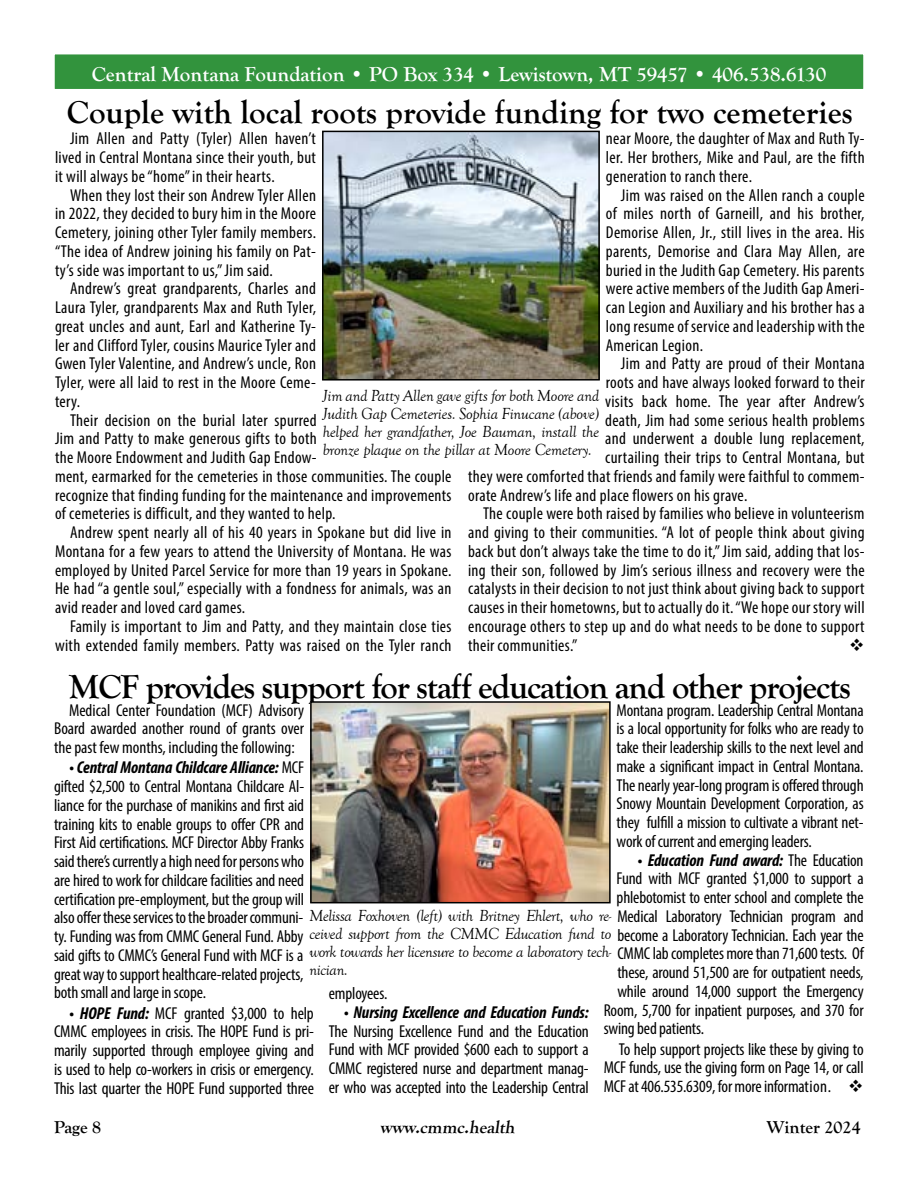
<style>
.page{position:relative;width:918px;height:1188px;background:#fff}
.page>*{position:absolute;margin:0;border:0;box-sizing:border-box;transform-origin:0 0}
.t1{font:700 34.5px "Goudy Old Style T";letter-spacing:-.03em;color:#000}
.t2{font:700 33px "Goudy Old Style T";color:#000}
.t3{font:700 21px "Goudy Old Style T";color:#fff}
.t4{font:700 18px "Goudy Old Style T";color:#000}
.t5{font:condensed 17.25px/18.8px "Myriad Pro";letter-spacing:.02em;color:#000;text-align:justify}
.t6{font:condensed 17.25px "Myriad Pro";letter-spacing:-.01em;color:#000}
.t7{font:italic 700 condensed 17.25px "Myriad Pro";letter-spacing:-.01em;color:#000}
.t8{font:italic 16.5px/18px "Goudy Old Style T";letter-spacing:-.02em;color:#000}
.s1{font-weight:700;font-style:italic}
.s2{font-family:"Myriad Pro";font-style:normal;font-stretch:condensed;font-size:17.25px}
</style>
<div class="page">
<div style="left:54px;top:54px;width:810px;height:36px;background:#32933d"></div>
<div style="left:53px;top:53px;width:812px;height:37px;border:2px solid #fff"></div>
<img style="left:313px;top:704px;width:295px;height:196px">
<div style="left:310px;top:701px;width:301px;height:202px;border:2px solid #000"></div>
<img style="left:325px;top:134px;width:272px;height:244px">
<div style="left:322px;top:131px;width:278px;height:250px;border:2px solid #000"></div>
<p class="t3" style="left:92px;top:62px;width:736px">Central Montana Foundation • PO Box 334 • Lewistown, MT 59457 • 406.538.6130</p>
<h2 class="t2" style="left:67px;top:93px;width:787px">Couple with local roots provide funding for two cemeteries</h2>
<p class="t5" style="left:606px;top:129px;width:260px">near Moore, the daughter of Max and Ruth Ty&shy;ler. Her brothers, Mike and Paul, are the fifth generation to ranch there.</p>
<p class="t5" style="left:606px;top:185px;width:260px;text-indent:15px">Jim was raised on the Allen ranch a couple of miles north of Garneill, and his brother, Demorise Allen, Jr., still lives in the area. His parents, Demorise and Clara May Allen, are buried in the Judith Gap Cemetery. His parents were active members of the Judith Gap Ameri&shy;can Legion and Auxiliary and his brother has a long resume of service and leadership with the American Legion.</p>
<p class="t5" style="left:621px;top:354px;width:245px">Jim and Patty are proud of their Montana</p>
<p class="t5" style="left:606px;top:373px;width:260px">roots and have always looked forward to their</p>
<p class="t5" style="left:605px;top:392px;width:261px">visits back home. The year after Andrew’s</p>
<p class="t5" style="left:605px;top:410px;width:261px">death, Jim had some serious health problems</p>
<p class="t5" style="left:605px;top:429px;width:261px">and underwent a double lung replacement,</p>
<p class="t5" style="left:605px;top:448px;width:261px">curtailing their trips to Central Montana, but</p>
<p class="t5" style="left:468px;top:467px;width:398px">they were comforted that friends and family were faithful to commem-</p>
<p class="t5" style="left:468px;top:485px;width:281px">orate Andrew’s life and place flowers on his grave.</p>
<p class="t5" style="left:483px;top:504px;width:383px">The couple were both raised by families who believe in volunteerism</p>
<p class="t5" style="left:468px;top:523px;width:398px">and giving to their communities. “A lot of people think about giving</p>
<p class="t5" style="left:468px;top:542px;width:398px">back but don’t always take the time to do it,” Jim said, adding that los-</p>
<p class="t5" style="left:468px;top:560px;width:398px">ing their son, followed by Jim’s serious illness and recovery were the</p>
<p class="t5" style="left:468px;top:579px;width:398px">catalysts in their decision to not just think about giving back to support</p>
<p class="t5" style="left:468px;top:598px;width:398px">causes in their hometowns, but to actually do it. “We hope our story will</p>
<p class="t5" style="left:468px;top:617px;width:398px">encourage others to step up and do what needs to be done to support</p>
<p class="t5" style="left:468px;top:635px;width:111px">their communities.”</p>
<p class="t5" style="left:55px;top:129px;width:263px;text-indent:15px">Jim Allen and Patty (Tyler) Allen haven’t lived in Central Montana since their youth, but it will always be “home” in their hearts.</p>
<p class="t5" style="left:55px;top:185px;width:263px;text-indent:15px">When they lost their son Andrew Tyler Allen in 2022, they decided to bury him in the Moore Cemetery, joining other Tyler family members. “The idea of Andrew joining his family on Pat&shy;ty’s side was important to us,” Jim said.</p>
<p class="t5" style="left:55px;top:279px;width:263px;text-indent:15px">Andrew’s great grandparents, Charles and Laura Tyler, grandparents Max and Ruth Tyler, great uncles and aunt, Earl and Katherine Ty&shy;ler and Clifford Tyler, cousins Maurice Tyler and Gwen Tyler Valentine, and Andrew’s uncle, Ron Tyler, were all laid to rest in the Moore Ceme&shy;tery.</p>
<p class="t5" style="left:55px;top:410px;width:398px;text-align:left;text-indent:15px">Their decision on the burial later spurred<br>Jim and Patty to make generous gifts to both<br>the Moore Endowment and Judith Gap Endow-<br>ment, earmarked for the cemeteries in those communities. The couple recognize that finding funding for the maintenance and improvements of cemeteries is difficult, and they wanted to help.</p>
<p class="t5" style="left:55px;top:523px;width:398px;text-indent:15px">Andrew spent nearly all of his 40 years in Spokane but did live in Montana for a few years to attend the University of Montana. He was employed by United Parcel Service for more than 19 years in Spokane.<br>He had “a gentle soul,” especially with a fondness for animals, was an avid reader and loved card games.</p>
<p class="t5" style="left:55px;top:617px;width:398px;text-align:right">Family is important to Jim and Patty, and they maintain close ties with extended family members. Patty was raised on the Tyler ranch</p>
<p class="t8" style="left:323px;top:387px;width:278px;text-align:justify">Jim and Patty Allen gave gifts for both Moore and Judith Gap Cemeteries. Sophia Finucane (above) helped her grandfather, Joe Bauman, install the bronze plaque on the pillar at Moore Cemetery.</p>
<h1 class="t1" style="left:69px;top:667px;width:783px">MCF provides support for staff education and other projects</h1>
<p class="t5" style="left:54px;top:700px;width:252px;text-indent:15px">Medical Center Foundation (MCF) Advisory Board awarded another round of grants over the past few months, including the following:</p>
<p class="t5" style="left:54px;top:758px;width:252px;text-indent:15px"><span class="s1">• Central Montana Childcare Alliance:</span> MCF gifted $2,500 to Central Montana Childcare Al&shy;liance for the purchase of manikins and first aid training kits to enable groups to offer CPR and First Aid certifications. MCF Director Abby Franks said there’s currently a high need for persons who are hired to work for childcare facilities and need certification pre-employment, but the group will also offer these services to the broader communi&shy;ty. Funding was from CMMC General Fund. Abby said gifts to CMMC’s General Fund with MCF is a great way to support healthcare-related projects, both small and large in scope.</p>
<p class="t5" style="left:54px;top:1003px;width:261px;text-indent:15px"><span class="s1">• HOPE Fund:</span> MCF granted $3,000 to help CMMC employees in crisis. The HOPE Fund is pri&shy;marily supported through employee giving and is used to help co-workers in crisis or emergency.<br>This last quarter the HOPE Fund supported three</p>
<p class="t5" style="left:617px;top:700px;width:249px">Montana program. Leadership Central Montana is a local opportunity for folks who are ready to take their leadership skills to the next level and make a significant impact in Central Montana.<br>The nearly year-long program is offered through Snowy Mountain Development Corporation, as they fulfill a mission to cultivate a vibrant net&shy;work of current and emerging leaders.</p>
<p class="t5" style="left:617px;top:850px;width:249px;text-indent:21px"><span class="s1">• Education Fund award:</span> The Education Fund with MCF granted $1,000 to support a phlebotomist to enter school and complete the</p>
<p class="t8" style="left:309px;top:907px;width:556px">Melissa Foxhoven (left) with Britney Ehlert, who re- <span class="s2">Medical Laboratory Technician program and </span>ceived support from the CMMC Education fund to <span class="s2">become a Laboratory Technician. Each year the</span></p>
<p class="t6" style="left:617px;top:943px;width:248px">CMMC lab completes more than 71,600 tests. Of</p>
<p class="t6" style="left:617px;top:962px;width:248px">these, around 51,500 are for outpatient needs,</p>
<p class="t6" style="left:617px;top:981px;width:248px">while around 14,000 support the Emergency</p>
<p class="t6" style="left:604px;top:999px;width:261px">Room, 5,700 for inpatient purposes, and 370 for</p>
<p class="t6" style="left:604px;top:1018px;width:102px">swing bed patients.</p>
<p class="t6" style="left:619px;top:1038px;width:246px">To help support projects like these by giving to</p>
<p class="t6" style="left:604px;top:1057px;width:261px">MCF funds, use the giving form on Page 14, or call</p>
<p class="t6" style="left:604px;top:1076px;width:261px">MCF at 406.535.6309, for more information. ❖</p>
<p class="t8" style="left:309px;top:943px;width:304px">work towards her licensure to become a laboratory tech&shy;nician.</p>
<p class="t6" style="left:329px;top:983px;width:60px">employees.</p>
<p class="t7" style="left:344px;top:1001px;width:246px">• Nursing Excellence and Education Funds:</p>
<p class="t5" style="left:329px;top:1021px;width:261px">The Nursing Excellence Fund and the Education Fund with MCF provided $600 each to support a CMMC registered nurse and department manag&shy;er who was accepted into the Leadership Central</p>
<p class="t4" style="left:54px;top:1117px;width:49px">Page 8</p>
<p class="t4" style="left:380px;top:1117px;width:139px">www.cmmc.health</p>
<p class="t4" style="left:767px;top:1117px;width:95px">Winter 2024</p>
</div>
